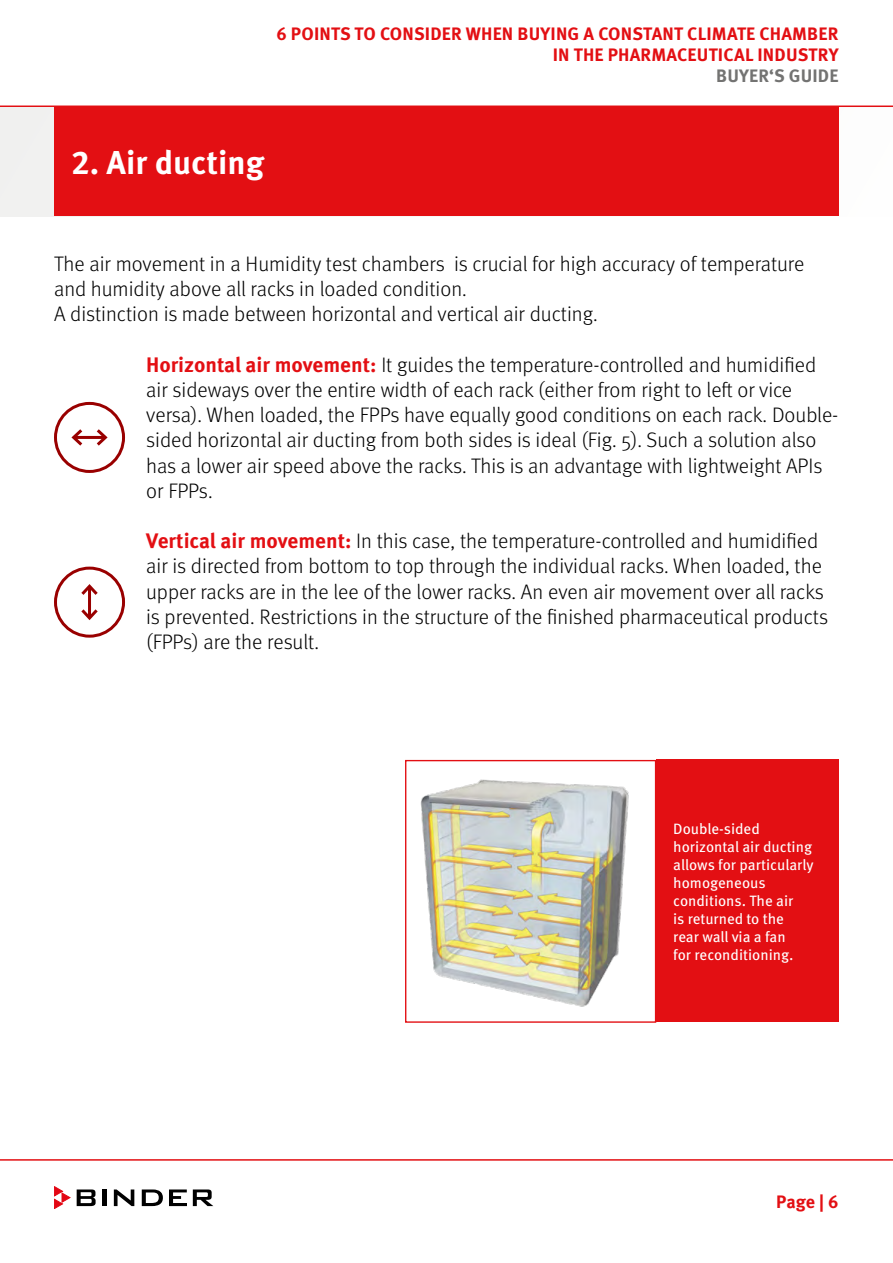
<style>
.page{position:relative;width:893px;height:1263px;background:#fff}
.page>*{position:absolute;margin:0;border:0;box-sizing:border-box;transform-origin:0 0}
.t1{font:700 33px "Meta Pro";color:#fff}
.t2{font:300 21px/25.2px "Meta Pro";color:#000}
.t3{font:700 18px/21px "Meta Pro";letter-spacing:.01em;color:#e30f13;text-align:right}
.t4{font:700 18px "Meta Pro";letter-spacing:.01em;color:#737372}
.t5{font:15px/18px "Meta Pro";color:#fff}
.s1{font-weight:700;color:#e30f13}
</style>
<div class="page">
<svg style="left:0;top:1159px;width:893px;height:48px"></svg>
<svg style="left:77px;top:1189px;width:19px;height:17px"></svg>
<hr style="left:102px;top:1189px;width:4px;height:17px;background:#000">
<svg style="left:114px;top:1189px;width:20px;height:17px"></svg>
<svg style="left:142px;top:1189px;width:21px;height:17px"></svg>
<svg style="left:169px;top:1189px;width:18px;height:17px"></svg>
<svg style="left:193px;top:1189px;width:20px;height:17px"></svg>
<svg style="left:54px;top:1186px;width:16px;height:23px"></svg>
<svg style="left:0;top:105px;width:893px;height:2px"></svg>
<div style="left:0;top:107px;width:893px;height:109px;background:linear-gradient(to bottom,#f6f2f2,#f7f3f3)"></div>
<div style="left:54px;top:106px;width:784px;height:110px;background:#e30f13"></div>
<div style="left:54px;top:567px;width:71px;height:71px;border:3px solid #900;border-radius:50%"></div>
<hr style="left:88px;top:586px;width:3px;height:32px;background:#900">
<svg style="left:81px;top:584px;width:17px;height:11px"></svg>
<svg style="left:81px;top:609px;width:17px;height:11px"></svg>
<div style="left:54px;top:402px;width:71px;height:71px;border:3px solid #900;border-radius:50%"></div>
<hr style="left:74px;top:436px;width:31px;height:3px;background:#900">
<svg style="left:94px;top:429px;width:14px;height:17px"></svg>
<svg style="left:71px;top:429px;width:15px;height:17px"></svg>
<img style="left:420px;top:779px;width:209px;height:228px">
<div style="left:405px;top:760px;width:251px;height:263px;border:1px solid #e30f13"></div>
<div style="left:656px;top:760px;width:182px;height:262px;background:#e30f13"></div>
<p class="t3" style="left:276px;top:22px;width:564px">6 POINTS TO CONSIDER WHEN BUYING A CONSTANT CLIMATE CHAMBER<br>IN THE PHARMACEUTICAL INDUSTRY</p>
<p class="t4" style="left:716px;top:61px;width:124px">BUYER‘S GUIDE</p>
<p class="t1" style="left:71px;top:136px;width:195px">2. Air ducting</p>
<p class="t2" style="left:54px;top:250px;width:752px">The air movement in a Humidity test chambers is crucial for high accuracy of temperature and humidity above all racks in loaded condition.<br>A distinction is made between horizontal and vertical air ducting.</p>
<p class="t2" style="left:146px;top:351px;width:694px"><span class="s1">Horizontal air movement:</span> It guides the temperature-controlled and humidified air sideways over the entire width of each rack (either from right to left or vice versa). When loaded, the FPPs have equally good conditions on each rack. Double&shy;sided horizontal air ducting from both sides is ideal (Fig. 5). Such a solution also has a lower air speed above the racks. This is an advantage with lightweight APIs or FPPs.</p>
<p class="t2" style="left:146px;top:527px;width:683px"><span class="s1">Vertical air movement:</span> In this case, the temperature-controlled and humidified air is directed from bottom to top through the individual racks. When loaded, the upper racks are in the lee of the lower racks. An even air movement over all racks is prevented. Restrictions in the structure of the finished pharmaceutical products (FPPs) are the result.</p>
<p class="t5" style="left:673px;top:818px;width:142px">Double-sided horizontal air ducting allows for particularly homogeneous conditions. The air<br>is returned to the<br>rear wall via a fan<br>for reconditioning.</p>
<p class="t3" style="left:776px;top:1190px;width:64px">Page | 6</p>
</div>
